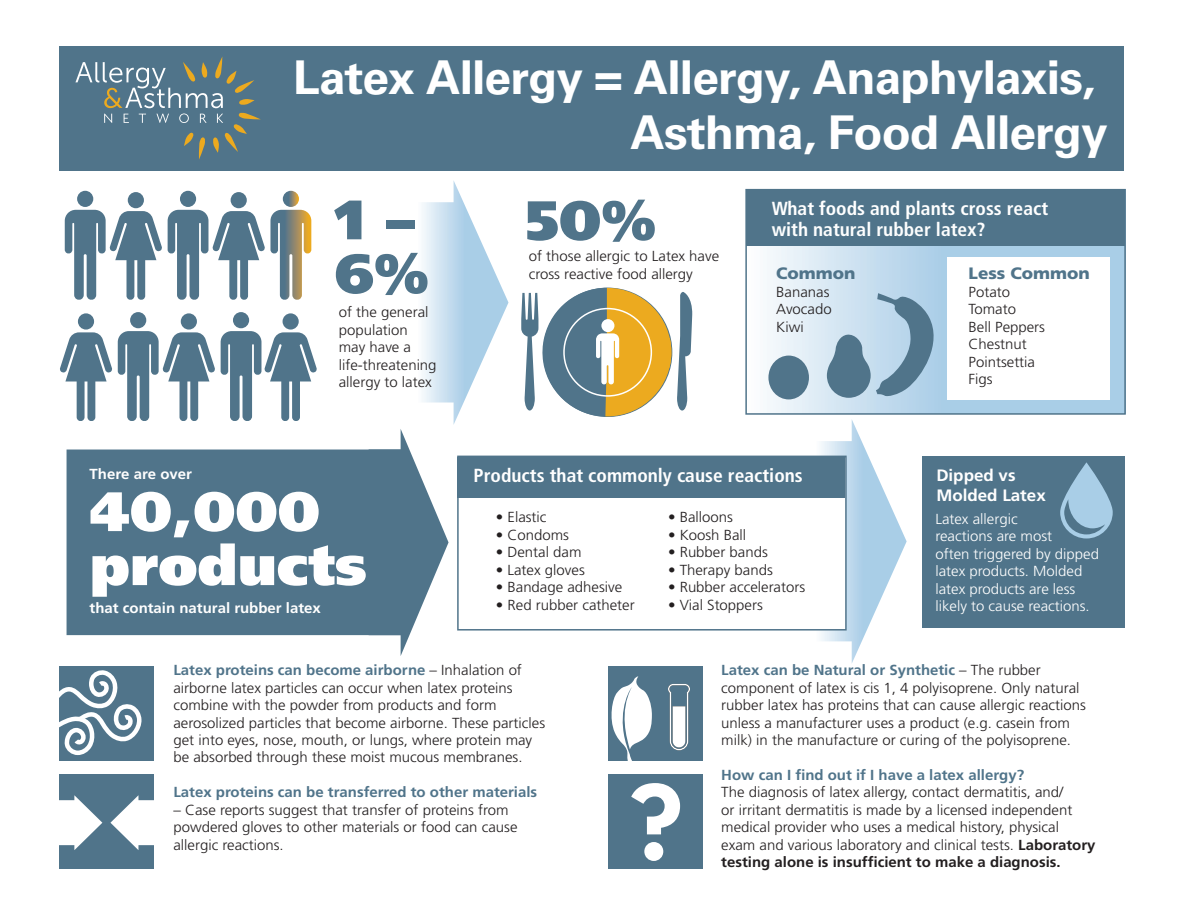
<style>
.page{position:relative;width:1188px;height:918px;background:#fff}
.page>*{position:absolute;margin:0;border:0;box-sizing:border-box;transform-origin:0 0}
.t1{font:900 55.5px/54px "Frutiger";color:#fff}
.t2{font:900 55.5px/54px "Frutiger";color:#50748a}
.t3{font:700 46.5px/55.8px "Univers";letter-spacing:-.02em;color:#fff;text-align:right}
.t4{font:700 condensed 18.9px "Frutiger";color:#fff}
.t5{font:700 condensed 18.9px "Frutiger";color:#fdfefe}
.t6{font:700 16.5px/19.8px "Frutiger";color:#fff}
.t7{font:900 16.5px "Frutiger";color:#50748a}
.t8{font:300 14.55px/17.4px "Frutiger";color:#231f20}
.t9{font:300 14.55px/17.4px "Frutiger";color:#fff}
.t10{font:700 14.55px "Frutiger";color:#50748a}
.t11{font:700 14.55px "Frutiger";color:#fff}
.s1{font-weight:700;color:#50748a}
.s2{font-weight:700}
</style>
<div class="page">
<div style="left:59px;top:46px;width:1064px;height:124px;background:#50748a"></div>
<div style="left:922px;top:456px;width:202px;height:172px;background:#50748a"></div>
<svg style="left:815px;top:419px;width:92px;height:244px"></svg>
<div style="left:458px;top:456px;width:388px;height:174px;background:#fff"></div>
<div style="left:457px;top:456px;width:390px;height:175px;border:2px solid #50748a"></div>
<svg style="left:67px;top:429px;width:382px;height:227px;fill:#50748a"></svg>
<svg style="left:767px;top:246px;width:356px;height:166px;background:#c9dfef"></svg>
<div style="left:745px;top:189px;width:381px;height:226px;border:2px solid #50748a"></div>
<div style="left:948px;top:257px;width:162px;height:142px;background:#fff"></div>
<div style="left:746px;top:190px;width:379px;height:56px;background:#50748a"></div>
<div style="left:458px;top:457px;width:387px;height:40px;background:#50748a"></div>
<svg style="left:422px;top:181px;width:86px;height:244px"></svg>
<div style="left:59px;top:774px;width:95px;height:95px;background:#50748a"></div>
<div style="left:608px;top:774px;width:94px;height:95px;background:#50748a"></div>
<div style="left:128px;top:192px;width:16px;height:16px;background:#50748a;border-radius:50%"></div>
<div style="left:77px;top:191px;width:16px;height:16px;background:#50748a;border-radius:50%"></div>
<svg style="left:65px;top:210px;width:97px;height:90px"></svg>
<div style="left:231px;top:192px;width:16px;height:16px;background:#50748a;border-radius:50%"></div>
<div style="left:180px;top:191px;width:16px;height:16px;background:#50748a;border-radius:50%"></div>
<svg style="left:283px;top:191px;width:16px;height:16px"></svg>
<svg style="left:168px;top:210px;width:143px;height:90px"></svg>
<svg style="left:59px;top:795px;width:43px;height:55px"></svg>
<svg style="left:110px;top:795px;width:44px;height:55px"></svg>
<div style="left:78px;top:313px;width:16px;height:17px;background:#50748a;border-radius:50%"></div>
<svg style="left:60px;top:332px;width:52px;height:89px"></svg>
<div style="left:181px;top:313px;width:16px;height:17px;background:#50748a;border-radius:50%"></div>
<div style="left:130px;top:312px;width:16px;height:16px;background:#50748a;border-radius:50%"></div>
<svg style="left:118px;top:331px;width:97px;height:90px"></svg>
<div style="left:283px;top:313px;width:16px;height:17px;background:#50748a;border-radius:50%"></div>
<div style="left:233px;top:312px;width:16px;height:16px;background:#50748a;border-radius:50%"></div>
<svg style="left:221px;top:331px;width:96px;height:90px"></svg>
<div style="left:59px;top:666px;width:95px;height:94px;background:#50748a"></div>
<div style="left:608px;top:666px;width:94px;height:94px;background:#50748a"></div>
<svg style="left:521px;top:288px;width:171px;height:129px"></svg>
<div style="left:563px;top:308px;width:89px;height:89px;border:2px solid #fff;border-radius:50%"></div>
<div style="left:768px;top:356px;width:41px;height:43px;background:#50748a;border-radius:50%"></div>
<svg style="left:827px;top:293px;width:116px;height:105px;background:#96b4c8"></svg>
<svg style="left:631px;top:783px;width:49px;height:78px"></svg>
<svg style="left:75px;top:57px;width:186px;height:102px"></svg>
<svg style="left:668px;top:684px;width:22px;height:66px"></svg>
<svg style="left:1060px;top:462px;width:53px;height:77px"></svg>
<svg style="left:59px;top:670px;width:83px;height:85px"></svg>
<svg style="left:609px;top:676px;width:43px;height:85px"></svg>
<h2 class="t3" style="left:293px;top:50px;width:816px">Latex Allergy = Allergy, Anaphylaxis,<br>Asthma, Food Allergy</h2>
<h1 class="t2" style="left:335px;top:193px;width:96px">1 –<br>6%</h1>
<h1 class="t2" style="left:525px;top:193px;width:133px">50%</h1>
<p class="t8" style="left:529px;top:248px;width:192px">of those allergic to Latex have cross reactive food allergy</p>
<p class="t8" style="left:339px;top:304px;width:99px">of the general population may have a life-threatening allergy to latex</p>
<p class="t4" style="left:772px;top:197px;width:278px">What foods and plants cross react</p>
<p class="t5" style="left:772px;top:218px;width:215px">with natural rubber latex?</p>
<p class="t7" style="left:776px;top:264px;width:81px">Common</p>
<p class="t7" style="left:969px;top:264px;width:123px">Less Common</p>
<p class="t8" style="left:776px;top:283px;width:55px">Bananas</p>
<p class="t8" style="left:969px;top:283px;width:43px">Potato</p>
<p class="t8" style="left:776px;top:301px;width:57px">Avocado</p>
<p class="t8" style="left:969px;top:301px;width:49px">Tomato</p>
<p class="t8" style="left:776px;top:318px;width:29px">Kiwi</p>
<p class="t8" style="left:969px;top:318px;width:78px">Bell Peppers<br>Chestnut<br>Pointsettia<br>Figs</p>
<p class="t11" style="left:90px;top:465px;width:104px">There are over</p>
<h1 class="t1" style="left:90px;top:484px;width:279px">40,000 products</h1>
<p class="t11" style="left:90px;top:599px;width:233px">that contain natural rubber latex</p>
<p class="t4" style="left:474px;top:464px;width:331px">Products that commonly cause reactions</p>
<p class="t8" style="left:496px;top:509px;width:52px">• Elastic</p>
<p class="t8" style="left:668px;top:509px;width:66px">• Balloons</p>
<p class="t8" style="left:496px;top:526px;width:75px">• Condoms</p>
<p class="t8" style="left:668px;top:526px;width:80px">• Koosh Ball</p>
<p class="t8" style="left:496px;top:544px;width:87px">• Dental dam</p>
<p class="t8" style="left:668px;top:544px;width:101px">• Rubber bands</p>
<p class="t8" style="left:496px;top:561px;width:90px">• Latex gloves</p>
<p class="t8" style="left:668px;top:561px;width:106px">• Therapy bands</p>
<p class="t8" style="left:496px;top:579px;width:128px">• Bandage adhesive</p>
<p class="t8" style="left:668px;top:579px;width:139px">• Rubber accelerators</p>
<p class="t8" style="left:496px;top:596px;width:140px">• Red rubber catheter</p>
<p class="t8" style="left:668px;top:596px;width:96px">• Vial Stoppers</p>
<p class="t6" style="left:936px;top:465px;width:111px">Dipped vs<br>Molded Latex</p>
<p class="t9" style="left:935px;top:511px;width:165px">Latex allergic<br>reactions are most<br>often triggered by dipped latex products. Molded latex products are less likely to cause reactions.</p>
<p class="t8" style="left:173px;top:662px;width:373px"><span class="s1">Latex proteins can become airborne</span> – Inhalation of airborne latex particles can occur when latex proteins combine with the powder from products and form aerosolized particles that become airborne. These particles get into eyes, nose, mouth, or lungs, where protein may be absorbed through these moist mucous membranes.</p>
<p class="t10" style="left:173px;top:784px;width:365px">Latex proteins can be transferred to other materials</p>
<p class="t8" style="left:173px;top:801px;width:346px">– Case reports suggest that transfer of proteins from powdered gloves to other materials or food can cause allergic reactions.</p>
<p class="t8" style="left:721px;top:662px;width:366px"><span class="s1">Latex can be Natural or Synthetic</span> – The rubber component of latex is cis 1, 4 polyisoprene. Only natural rubber latex has proteins that can cause allergic reactions unless a manufacturer uses a product (e.g. casein from milk) in the manufacture or curing of the polyisoprene.</p>
<p class="t10" style="left:721px;top:766px;width:304px">How can I find out if I have a latex allergy?</p>
<p class="t8" style="left:721px;top:784px;width:376px">The diagnosis of latex allergy, contact dermatitis, and/<br>or irritant dermatitis is made by a licensed independent medical provider who uses a medical history, physical exam and various laboratory and clinical tests. <span class="s2">Laboratory testing alone is insufficient to make a diagnosis.</span></p>
</div>
